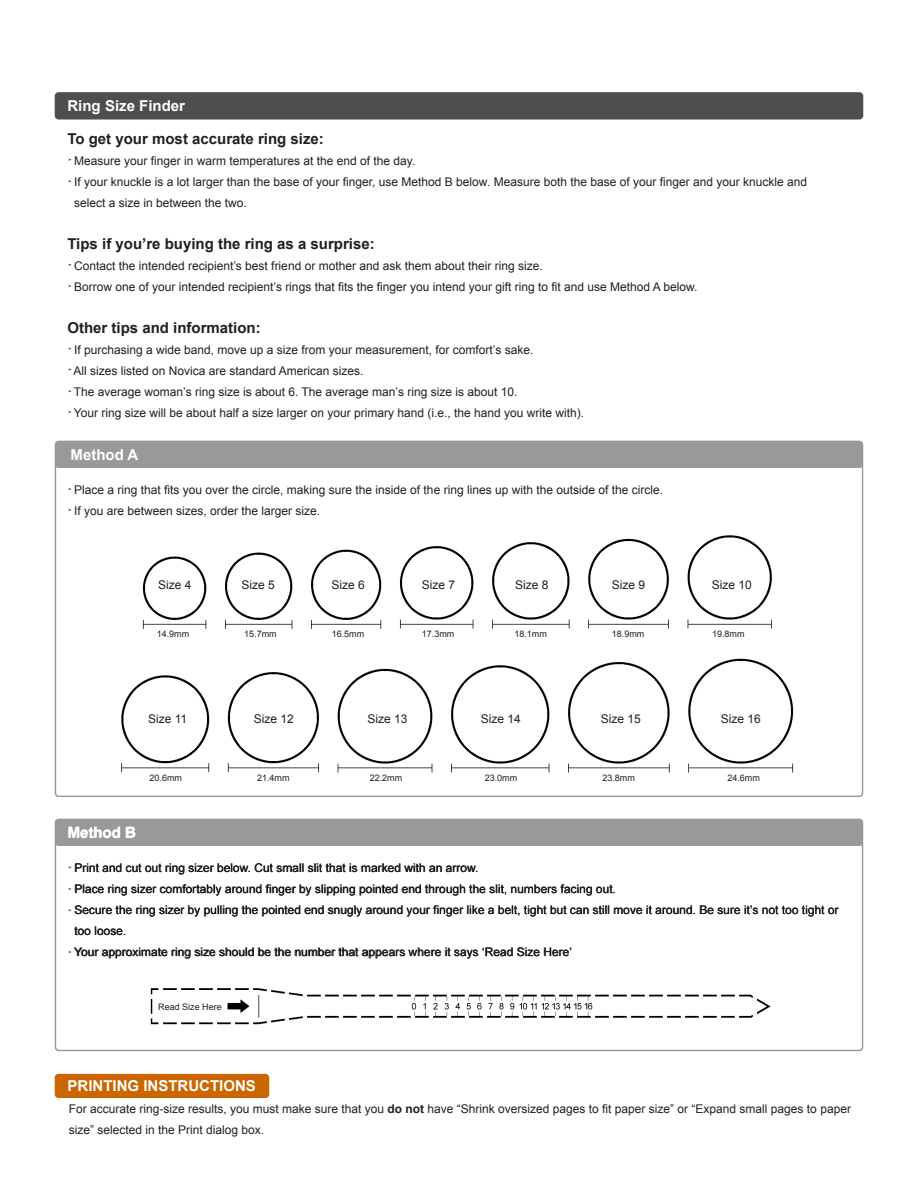
<style>
.page{position:relative;width:918px;height:1188px;background:#fff}
.page>*{position:absolute;margin:0;border:0;box-sizing:border-box;transform-origin:0 0}
.t1{font:700 15px "Arial";color:#231f20}
.t2{font:700 15px "Arial";color:#fff}
.t3{font:12px/21px "Arial";color:#231f20}
.t4{font:9px "Arial";color:#231f20}
.s1{font-weight:700}
</style>
<div class="page">
<img style="left:54px;top:92px;width:810px;height:1006px">
<p class="t2" style="left:68px;top:96px;width:119px">Ring Size Finder</p>
<p class="t1" style="left:67px;top:129px;width:258px">To get your most accurate ring size:</p>
<p class="t3" style="left:74px;top:150px;width:343px">Measure your finger in warm temperatures at the end of the day.</p>
<p class="t3" style="left:74px;top:171px;width:735px">If your knuckle is a lot larger than the base of your finger, use Method B below. Measure both the base of your finger and your knuckle and</p>
<p class="t3" style="left:74px;top:192px;width:174px">select a size in between the two.</p>
<p class="t1" style="left:67px;top:234px;width:309px">Tips if you’re buying the ring as a surprise:</p>
<p class="t3" style="left:74px;top:255px;width:470px">Contact the intended recipient’s best friend or mother and ask them about their ring size.</p>
<p class="t3" style="left:74px;top:276px;width:625px">Borrow one of your intended recipient’s rings that fits the finger you intend your gift ring to fit and use Method A below.</p>
<p class="t1" style="left:67px;top:318px;width:195px">Other tips and information:</p>
<p class="t3" style="left:74px;top:339px;width:461px">If purchasing a wide band, move up a size from your measurement, for comfort’s sake.</p>
<p class="t3" style="left:73px;top:360px;width:292px">All sizes listed on Novica are standard American sizes.</p>
<p class="t3" style="left:74px;top:381px;width:445px">The average woman’s ring size is about 6. The average man’s ring size is about 10.</p>
<p class="t3" style="left:74px;top:402px;width:512px">Your ring size will be about half a size larger on your primary hand (i.e., the hand you write with).</p>
<p class="t2" style="left:71px;top:445px;width:69px">Method A</p>
<p class="t3" style="left:74px;top:480px;width:590px">Place a ring that fits you over the circle, making sure the inside of the ring lines up with the outside of the circle.</p>
<p class="t3" style="left:74px;top:501px;width:248px">If you are between sizes, order the larger size.</p>
<p class="t3" style="left:158px;top:575px;width:35px">Size 4</p>
<p class="t3" style="left:242px;top:575px;width:35px">Size 5</p>
<p class="t3" style="left:332px;top:575px;width:35px">Size 6</p>
<p class="t3" style="left:422px;top:575px;width:35px">Size 7</p>
<p class="t3" style="left:515px;top:575px;width:35px">Size 8</p>
<p class="t3" style="left:612px;top:575px;width:35px">Size 9</p>
<p class="t3" style="left:712px;top:575px;width:42px">Size 10</p>
<p class="t4" style="left:157px;top:628px;width:34px">14.9mm</p>
<p class="t4" style="left:244px;top:628px;width:34px">15.7mm</p>
<p class="t4" style="left:332px;top:628px;width:34px">16.5mm</p>
<p class="t4" style="left:422px;top:628px;width:34px">17.3mm</p>
<p class="t4" style="left:514px;top:628px;width:34px">18.1mm</p>
<p class="t4" style="left:612px;top:628px;width:34px">18.9mm</p>
<p class="t4" style="left:712px;top:628px;width:34px">19.8mm</p>
<p class="t3" style="left:148px;top:708px;width:41px">Size 11</p>
<p class="t3" style="left:254px;top:708px;width:42px">Size 12</p>
<p class="t3" style="left:367px;top:708px;width:42px">Size 13</p>
<p class="t3" style="left:481px;top:708px;width:42px">Size 14</p>
<p class="t3" style="left:601px;top:708px;width:42px">Size 15</p>
<p class="t3" style="left:721px;top:708px;width:42px">Size 16</p>
<p class="t4" style="left:150px;top:771px;width:34px">20.6mm</p>
<p class="t4" style="left:257px;top:771px;width:34px">21.4mm</p>
<p class="t4" style="left:370px;top:771px;width:34px">22.2mm</p>
<p class="t4" style="left:485px;top:771px;width:34px">23.0mm</p>
<p class="t4" style="left:602px;top:771px;width:34px">23.8mm</p>
<p class="t4" style="left:727px;top:771px;width:34px">24.6mm</p>
<p class="t2" style="left:68px;top:822px;width:70px">Method B</p>
<p class="t3" style="left:74px;top:858px;width:406px">Print and cut out ring sizer below. Cut small slit that is marked with an arrow.</p>
<p class="t3" style="left:74px;top:879px;width:543px">Place ring sizer comfortably around finger by slipping pointed end through the slit, numbers facing out.</p>
<p class="t3" style="left:74px;top:900px;width:766px">Secure the ring sizer by pulling the pointed end snugly around your finger like a belt, tight but can still move it around. Be sure it’s not too tight or</p>
<p class="t3" style="left:74px;top:921px;width:54px">too loose.</p>
<p class="t3" style="left:74px;top:942px;width:499px">Your approximate ring size should be the number that appears where it says ‘Read Size Here’</p>
<p class="t4" style="left:158px;top:1001px;width:65px">Read Size Here</p>
<p class="t2" style="left:68px;top:1076px;width:190px">PRINTING INSTRUCTIONS</p>
<p class="t3" style="left:69px;top:1098px;width:784px">For accurate ring-size results, you must make sure that you <span class="s1">do not</span> have “Shrink oversized pages to fit paper size” or “Expand small pages to paper size” selected in the Print dialog box.</p>
</div>
